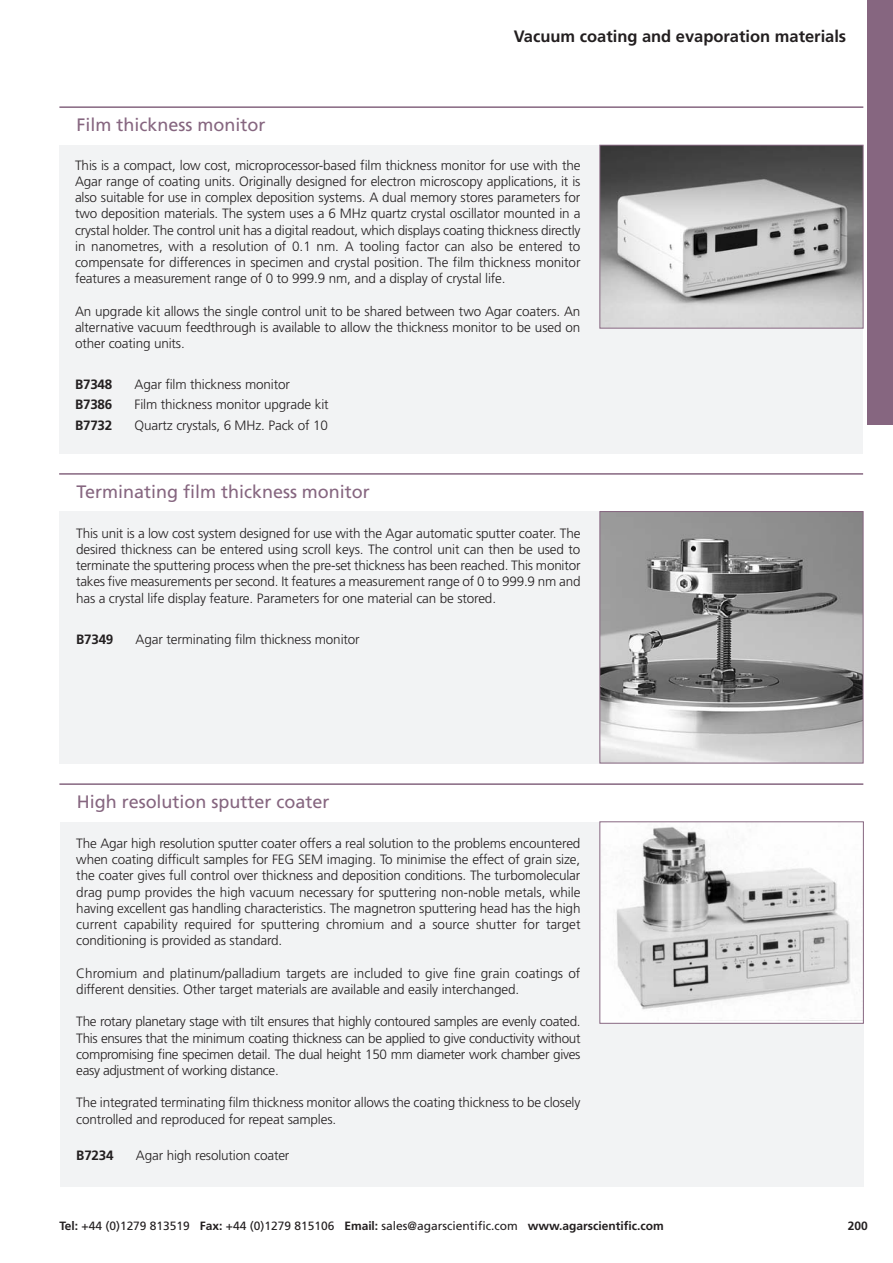
<style>
.page{position:relative;width:893px;height:1263px;background:#fff}
.page>*{position:absolute;margin:0;border:0;box-sizing:border-box;transform-origin:0 0}
.t1{font:18px "Frutiger";color:#866680}
.t2{font:700 16.5px "Frutiger";color:#231f20}
.t3{font:300 13.5px/16.2px "Frutiger";letter-spacing:-.01em;color:#231f20;text-align:justify}
.t4{font:700 13.5px "Frutiger";letter-spacing:-.015em;color:#231f20}
.t5{font:12px "Frutiger";color:#231f20}
.t6{font:700 12px "Frutiger";color:#231f20}
.s1{font-weight:700}
</style>
<div class="page">
<div style="left:867px;top:0;width:26px;height:425px;background:#866680"></div>
<hr style="left:59px;top:106px;width:804px;height:2px;background:#866680">
<div style="left:59px;top:145px;width:804px;height:308px;background:#f2f3f4"></div>
<img style="left:601px;top:147px;width:260px;height:179px">
<div style="left:599px;top:145px;width:264px;height:183px;border:1px solid #866680"></div>
<div style="left:59px;top:511px;width:804px;height:253px;background:#f2f3f4"></div>
<img style="left:601px;top:513px;width:260px;height:248px">
<div style="left:599px;top:511px;width:264px;height:252px;border:1px solid #866680"></div>
<hr style="left:59px;top:473px;width:804px;height:1px;background:#866680">
<div style="left:60px;top:821px;width:803px;height:365px;background:#f2f3f4"></div>
<img style="left:602px;top:823px;width:259px;height:197px">
<div style="left:599px;top:821px;width:264px;height:202px;border:1px solid #866680"></div>
<hr style="left:59px;top:783px;width:804px;height:2px;background:#866680">
<p class="t2" style="left:514px;top:30px;width:334px">Vacuum coating and evaporation materials</p>
<h1 class="t1" style="left:77px;top:117px;width:190px">Film thickness monitor</h1>
<p class="t3" style="left:75px;top:158px;width:507px">This is a compact, low cost, microprocessor-based film thickness monitor for use with the Agar range of coating units. Originally designed for electron microscopy applications, it is also suitable for use in complex deposition systems. A dual memory stores parameters for two deposition materials. The system uses a 6 MHz quartz crystal oscillator mounted in a crystal holder. The control unit has a digital readout, which displays coating thickness directly in nanometres, with a resolution of 0.1 nm. A tooling factor can also be entered to compensate for differences in specimen and crystal position. The film thickness monitor features a measurement range of 0 to 999.9 nm, and a display of crystal life.</p>
<p class="t3" style="left:75px;top:304px;width:507px">An upgrade kit allows the single control unit to be shared between two Agar coaters. An alternative vacuum feedthrough is available to allow the thickness monitor to be used on other coating units.</p>
<p class="t4" style="left:75px;top:379px;width:39px">B7348</p>
<p class="t3" style="left:135px;top:377px;width:157px">Agar film thickness monitor</p>
<p class="t4" style="left:75px;top:399px;width:39px">B7386</p>
<p class="t3" style="left:135px;top:398px;width:196px">Film thickness monitor upgrade kit</p>
<p class="t4" style="left:75px;top:420px;width:39px">B7732</p>
<p class="t3" style="left:135px;top:418px;width:195px">Quartz crystals, 6 MHz. Pack of 10</p>
<h1 class="t1" style="left:76px;top:484px;width:295px">Terminating film thickness monitor</h1>
<p class="t3" style="left:76px;top:526px;width:506px">This unit is a low cost system designed for use with the Agar automatic sputter coater. The desired thickness can be entered using scroll keys. The control unit can then be used to terminate the sputtering process when the pre-set thickness has been reached. This monitor takes five measurements per second. It features a measurement range of 0 to 999.9 nm and has a crystal life display feature. Parameters for one material can be stored.</p>
<p class="t4" style="left:76px;top:633px;width:39px">B7349</p>
<p class="t3" style="left:136px;top:632px;width:226px">Agar terminating film thickness monitor</p>
<h1 class="t1" style="left:77px;top:794px;width:254px">High resolution sputter coater</h1>
<p class="t3" style="left:76px;top:836px;width:506px">The Agar high resolution sputter coater offers a real solution to the problems encountered when coating difficult samples for FEG SEM imaging. To minimise the effect of grain size, the coater gives full control over thickness and deposition conditions. The turbomolecular drag pump provides the high vacuum necessary for sputtering non-noble metals, while having excellent gas handling characteristics. The magnetron sputtering head has the high current capability required for sputtering chromium and a source shutter for target conditioning is provided as standard.</p>
<p class="t3" style="left:76px;top:966px;width:505px">Chromium and platinum/palladium targets are included to give fine grain coatings of different densities. Other target materials are available and easily interchanged.</p>
<p class="t3" style="left:76px;top:1014px;width:506px">The rotary planetary stage with tilt ensures that highly contoured samples are evenly coated.<br>This ensures that the minimum coating thickness can be applied to give conductivity without compromising fine specimen detail. The dual height 150 mm diameter work chamber gives easy adjustment of working distance.</p>
<p class="t3" style="left:76px;top:1095px;width:505px">The integrated terminating film thickness monitor allows the coating thickness to be closely controlled and reproduced for repeat samples.</p>
<p class="t4" style="left:76px;top:1150px;width:39px">B7234</p>
<p class="t3" style="left:136px;top:1148px;width:155px">Agar high resolution coater</p>
<p class="t5" style="left:60px;top:1220px;width:605px"><span class="s1">Tel:</span> +44 (0)1279 813519 <span class="s1">Fax:</span> +44 (0)1279 815106 <span class="s1">Email:</span> sales@agarscientific.com <span class="s1">www.agarscientific.com</span></p>
<p class="t6" style="left:847px;top:1220px;width:21px">200</p>
</div>
